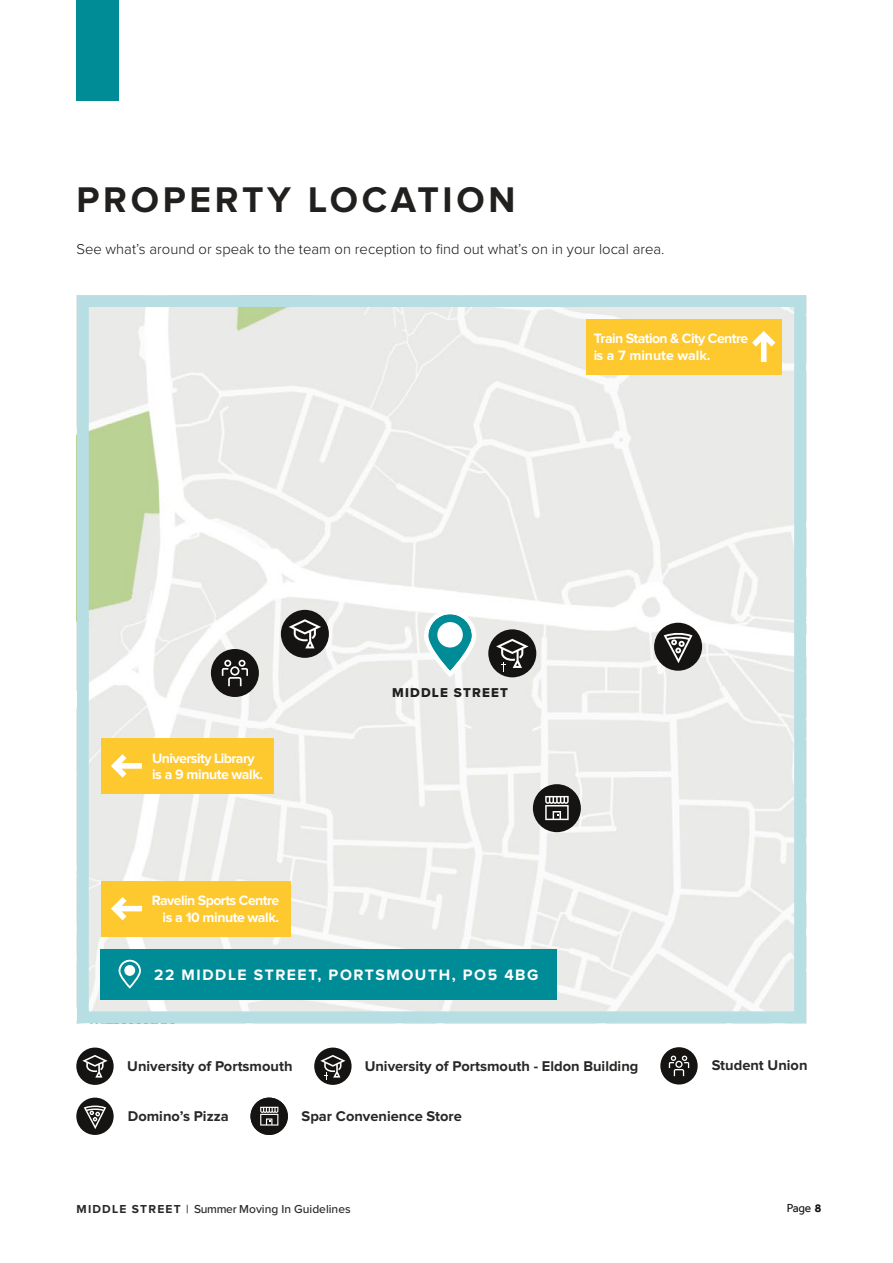
<style>
.page{position:relative;width:893px;height:1263px;background:#fff}
.page>*{position:absolute;margin:0;border:0;box-sizing:border-box;transform-origin:0 0}
.t1{font:700 37.05px "Proxima Nova";letter-spacing:.1em;color:#22201e}
.t2{font:700 15.6px "Proxima Nova";letter-spacing:.1em;color:#fff}
.t3{font:300 14.85px "Proxima Nova";color:#161412}
.t4{font:700 14.7px "Proxima Nova";color:#282827}
.t5{font:700 14.1px/17px "Proxima Nova";letter-spacing:-.04em;color:#fff}
.t6{font:13.35px "Proxima Nova Extrabld";letter-spacing:.09em;color:#22201e}
.t7{font:500 12px "Proxima Nova";color:#282827}
.t8{font:12px "Effra";color:#161412}
.s1{font-weight:700}
</style>
<div class="page">
<div style="left:76px;top:0;width:43px;height:100px;background:#008c96"></div>
<img style="left:90px;top:308px;width:703px;height:702px">
<div style="left:77px;top:295px;width:729px;height:728px;border:12px solid #b7dfe3"></div>
<div style="left:101px;top:949px;width:456px;height:50px;background:#008c96"></div>
<svg style="left:119px;top:960px;width:22px;height:29px"></svg>
<svg style="left:124px;top:965px;width:11px;height:11px"></svg>
<div style="left:126px;top:966px;width:8px;height:8px;background:#fff;border-radius:50%"></div>
<svg style="left:424px;top:610px;width:52px;height:67px"></svg>
<div style="left:437px;top:622px;width:26px;height:25px;background:#fff;border-radius:50%"></div>
<div style="left:281px;top:610px;width:48px;height:48px;background:#161412;border-radius:50%"></div>
<svg style="left:289px;top:619px;width:32px;height:29px"></svg>
<div style="left:654px;top:623px;width:48px;height:48px;background:#161412;border-radius:50%"></div>
<svg style="left:664px;top:633px;width:28px;height:30px"></svg>
<div style="left:76px;top:1047px;width:38px;height:38px;background:#161412;border-radius:50%"></div>
<svg style="left:82px;top:1055px;width:26px;height:22px"></svg>
<div style="left:76px;top:1097px;width:38px;height:38px;background:#161412;border-radius:50%"></div>
<svg style="left:84px;top:1105px;width:22px;height:24px"></svg>
<div style="left:488px;top:629px;width:48px;height:48px;background:#161412;border-radius:50%"></div>
<svg style="left:496px;top:639px;width:32px;height:32px"></svg>
<div style="left:314px;top:1047px;width:38px;height:38px;background:#161412;border-radius:50%"></div>
<svg style="left:320px;top:1055px;width:25px;height:25px"></svg>
<div style="left:587px;top:319px;width:195px;height:56px;background:#fec82f"></div>
<svg style="left:752px;top:331px;width:23px;height:31px"></svg>
<div style="left:211px;top:649px;width:48px;height:48px;background:#161412;border-radius:50%"></div>
<svg style="left:250px;top:1097px;width:38px;height:38px"></svg>
<div style="left:660px;top:1047px;width:38px;height:37px;background:#161412;border-radius:50%"></div>
<svg style="left:222px;top:660px;width:26px;height:26px"></svg>
<svg style="left:669px;top:1055px;width:20px;height:21px"></svg>
<div style="left:101px;top:738px;width:173px;height:56px;background:#fec82f"></div>
<svg style="left:111px;top:754px;width:31px;height:23px"></svg>
<div style="left:533px;top:784px;width:48px;height:48px;background:#161412;border-radius:50%"></div>
<svg style="left:545px;top:796px;width:24px;height:24px"></svg>
<div style="left:251px;top:1097px;width:37px;height:38px;background:#161412;border-radius:50%"></div>
<svg style="left:260px;top:1106px;width:19px;height:20px"></svg>
<div style="left:101px;top:881px;width:189px;height:55px;background:#fec82f"></div>
<svg style="left:111px;top:897px;width:31px;height:23px"></svg>
<h1 class="t1" style="left:76px;top:183px;width:440px">PROPERTY LOCATION</h1>
<p class="t3" style="left:76px;top:238px;width:590px">See what’s around or speak to the team on reception to find out what’s on in your local area.</p>
<p class="t5" style="left:594px;top:331px;width:156px">Train Station &amp; City Centre is a 7 minute walk.</p>
<p class="t5" style="left:152px;top:750px;width:112px">University Library is a 9 minute walk.</p>
<p class="t5" style="left:152px;top:893px;width:129px;text-align:right">Ravelin Sports Centre is a 10 minute walk.</p>
<p class="t6" style="left:392px;top:683px;width:117px">MIDDLE STREET</p>
<p class="t2" style="left:154px;top:968px;width:386px">22 MIDDLE STREET, PORTSMOUTH, PO5 4BG</p>
<p class="t4" style="left:127px;top:1059px;width:167px">University of Portsmouth</p>
<p class="t4" style="left:365px;top:1059px;width:275px">University of Portsmouth - Eldon Building</p>
<p class="t4" style="left:128px;top:1109px;width:102px">Domino’s Pizza</p>
<p class="t4" style="left:302px;top:1109px;width:162px">Spar Convenience Store</p>
<p class="t4" style="left:712px;top:1058px;width:97px">Student Union</p>
<p class="t7" style="left:77px;top:1200px;width:276px"><span class="s1">MIDDLE STREET</span> | Summer Moving In Guidelines</p>
<p class="t8" style="left:787px;top:1201px;width:36px">Page <span class="s1">8</span></p>
</div>
